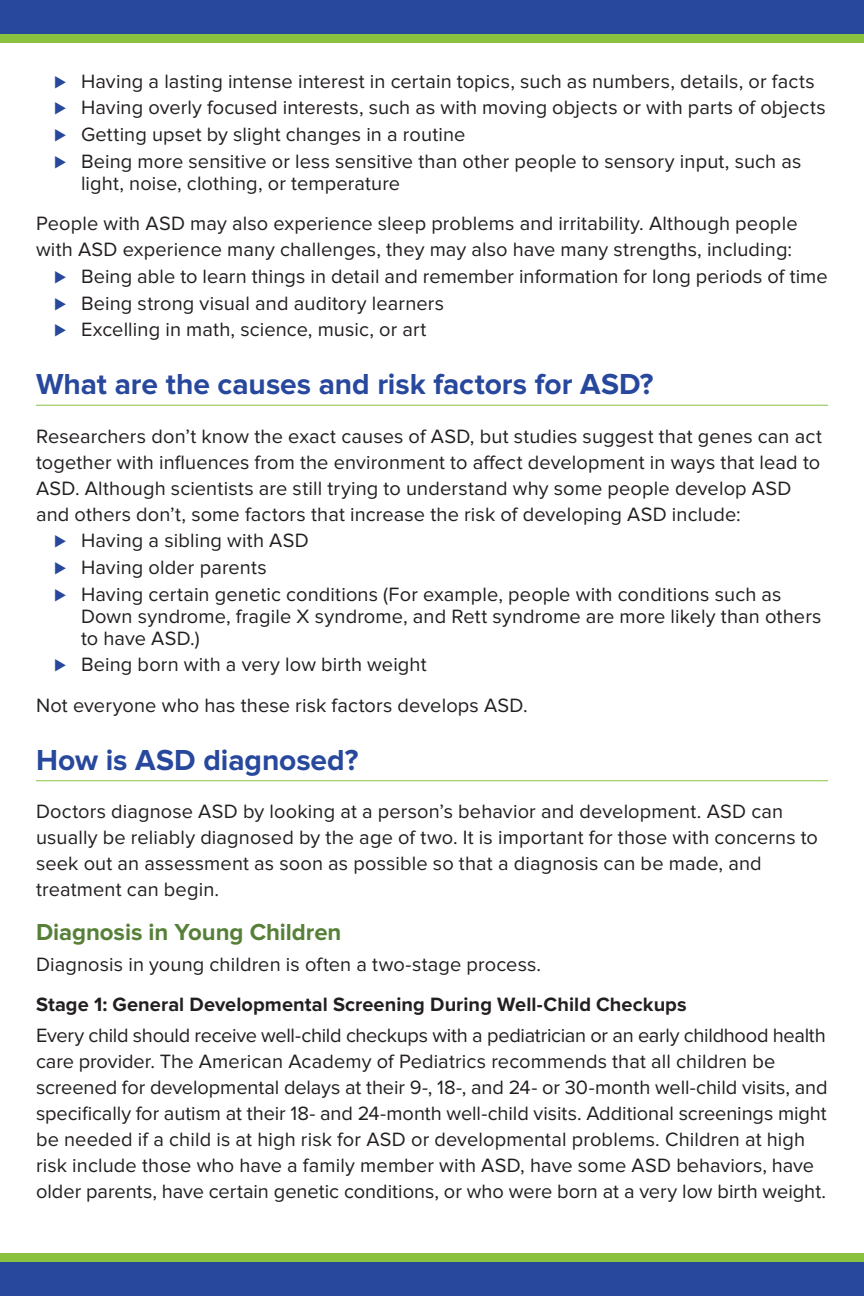
<style>
.page{position:relative;width:864px;height:1296px;background:#fff}
.page>*{position:absolute;margin:0;border:0;box-sizing:border-box;transform-origin:0 0}
.t1{font:700 30px "Proxima Nova";letter-spacing:-.005em;color:#28489d}
.t2{font:700 24px "Proxima Nova";letter-spacing:-.005em;color:#567f37}
._1st_Para_H3{font:20px/26px "Proxima Nova";letter-spacing:.005em;color:#231f20}
.t3{font:700 20px "Proxima Nova";letter-spacing:.005em;color:#231f20}
.s1{color:#28489d}
</style>
<div class="page">
<hr style="left:36px;top:405px;width:792px;height:1px;background:#8ac23f">
<hr style="left:36px;top:780px;width:792px;height:1px;background:#8ac23f">
<div style="left:0;top:1261px;width:864px;height:35px;background:#28489d"></div>
<div style="left:0;top:1253px;width:864px;height:8px;background:#8ac23f"></div>
<div style="left:0;top:0;width:864px;height:34px;background:#28489d"></div>
<div style="left:0;top:34px;width:864px;height:8px;background:#8ac23f"></div>
<p class="_1st_Para_H3" style="left:54px;top:69px;width:762px"><span class="s1">⊲</span> Having a lasting intense interest in certain topics, such as numbers, details, or facts</p>
<p class="_1st_Para_H3" style="left:54px;top:96px;width:773px"><span class="s1">⊲</span> Having overly focused interests, such as with moving objects or with parts of objects</p>
<p class="_1st_Para_H3" style="left:54px;top:122px;width:413px"><span class="s1">⊲</span> Getting upset by slight changes in a routine</p>
<p class="_1st_Para_H3" style="left:81px;top:151px;width:722px;line-height:22px;text-indent:-27px"><span class="s1">⊲</span> Being more sensitive or less sensitive than other people to sensory input, such as light, noise, clothing, or temperature</p>
<p class="_1st_Para_H3" style="left:36px;top:211px;width:763px">People with ASD may also experience sleep problems and irritability. Although people with ASD experience many challenges, they may also have many strengths, including:</p>
<p class="_1st_Para_H3" style="left:54px;top:264px;width:775px"><span class="s1">⊲</span> Being able to learn things in detail and remember information for long periods of time</p>
<p class="_1st_Para_H3" style="left:54px;top:291px;width:392px"><span class="s1">⊲</span> Being strong visual and auditory learners</p>
<p class="_1st_Para_H3" style="left:54px;top:317px;width:374px"><span class="s1">⊲</span> Excelling in math, science, music, or art</p>
<h2 class="t1" style="left:36px;top:371px;width:619px">What are the causes and risk factors for ASD?</h2>
<p class="_1st_Para_H3" style="left:36px;top:424px;width:788px">Researchers don’t know the exact causes of ASD, but studies suggest that genes can act together with influences from the environment to affect development in ways that lead to ASD. Although scientists are still trying to understand why some people develop ASD and others don’t, some factors that increase the risk of developing ASD include:</p>
<p class="_1st_Para_H3" style="left:54px;top:529px;width:256px"><span class="s1">⊲</span> Having a sibling with ASD</p>
<p class="_1st_Para_H3" style="left:54px;top:555px;width:214px"><span class="s1">⊲</span> Having older parents</p>
<p class="_1st_Para_H3" style="left:81px;top:584px;width:742px;line-height:22px;text-indent:-27px"><span class="s1">⊲</span> Having certain genetic conditions (For example, people with conditions such as<br>Down syndrome, fragile X syndrome, and Rett syndrome are more likely than others to have ASD.)</p>
<p class="_1st_Para_H3" style="left:54px;top:653px;width:374px"><span class="s1">⊲</span> Being born with a very low birth weight</p>
<p class="_1st_Para_H3" style="left:36px;top:693px;width:493px">Not everyone who has these risk factors develops ASD.</p>
<h2 class="t1" style="left:36px;top:746px;width:324px">How is ASD diagnosed?</h2>
<p class="_1st_Para_H3" style="left:36px;top:799px;width:784px">Doctors diagnose ASD by looking at a person’s behavior and development. ASD can usually be reliably diagnosed by the age of two. It is important for those with concerns to seek out an assessment as soon as possible so that a diagnosis can be made, and treatment can begin.</p>
<h3 class="t2" style="left:36px;top:921px;width:307px">Diagnosis in Young Children</h3>
<p class="_1st_Para_H3" style="left:36px;top:952px;width:507px">Diagnosis in young children is often a two-stage process.</p>
<h4 class="t3" style="left:36px;top:995px;width:652px">Stage 1: General Developmental Screening During Well-Child Checkups</h4>
<p class="_1st_Para_H3" style="left:36px;top:1023px;width:793px">Every child should receive well-child checkups with a pediatrician or an early childhood health care provider. The American Academy of Pediatrics recommends that all children be screened for developmental delays at their 9-, 18-, and 24- or 30-month well-child visits, and specifically for autism at their 18- and 24-month well-child visits. Additional screenings might be needed if a child is at high risk for ASD or developmental problems. Children at high risk include those who have a family member with ASD, have some ASD behaviors, have older parents, have certain genetic conditions, or who were born at a very low birth weight.</p>
</div>
